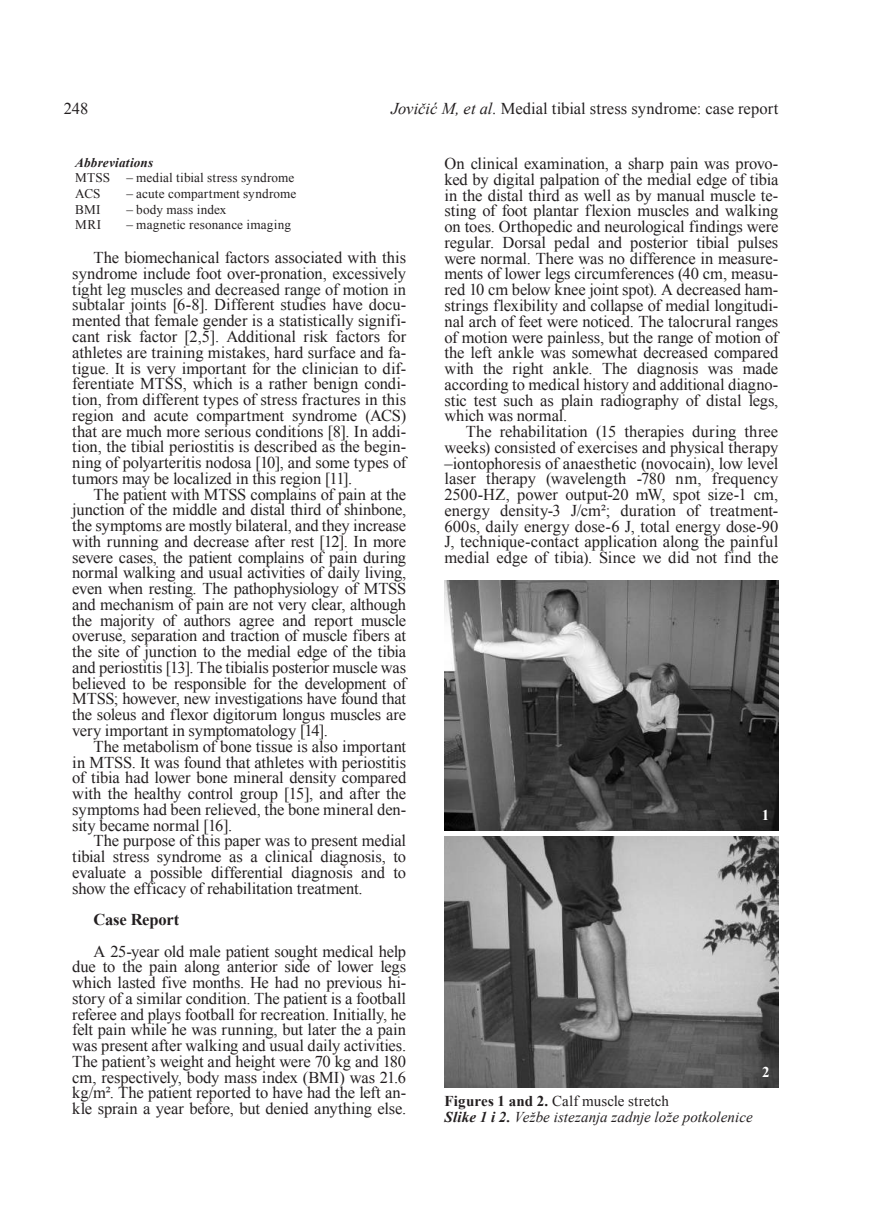
<style>
.page{position:relative;width:872px;height:1212px;background:#fff}
.page>*{position:absolute;margin:0;border:0;box-sizing:border-box;transform-origin:0 0}
.t1{font:16.5px/15.8px "Times New Roman";letter-spacing:-.005em;color:#231f20;text-align:justify}
.t2{font:700 16.5px "Times New Roman";letter-spacing:-.01em;color:#231f20}
.t3{font:italic 15px/15.8px "Times New Roman";letter-spacing:.005em;color:#231f20}
.t4{font:700 15px "Times New Roman";color:#fff}
.t5{font:13.2px/15.8px "Times New Roman";letter-spacing:.01em;color:#231f20}
.t6{font:italic 700 13.2px "Times New Roman";letter-spacing:.015em;color:#231f20}
.s1{font-style:italic}
.s2{color:#252525}
.s3{font-weight:700;font-style:normal}
.s4{font-style:normal}
.s5{font-weight:700}
</style>
<div class="page">
<img style="left:444px;top:580px;width:334px;height:251px">
<img style="left:444px;top:837px;width:334px;height:250px">
<p class="t1" style="left:64px;top:100px;width:26px">248</p>
<p class="t1" style="left:391px;top:100px;width:389px"><span class="s1">Jovičić M, et al.</span> Medial tibial stress syndrome: case report</p>
<p class="t6" style="left:75px;top:153px;width:79px">Abbreviations</p>
<p class="t5" style="left:75px;top:170px;width:221px">MTSS – medial tibial stress syndrome<br>ACS</p>
<p class="t5" style="left:126px;top:185px;width:172px">– acute compartment syndrome</p>
<p class="t5" style="left:75px;top:201px;width:27px">BMI</p>
<p class="t5" style="left:126px;top:201px;width:102px">– body mass index</p>
<p class="t5" style="left:75px;top:217px;width:27px">MRI</p>
<p class="t5" style="left:126px;top:217px;width:166px">– magnetic resonance imaging</p>
<p class="t1" style="left:72px;top:250px;width:335px;text-indent:21px">The biomechanical factors associated with this syndrome include foot over-pronation, <span class="s2">excessively tight leg muscles and decreased range of motion in subtalar joints</span> [6-8]. Different studies have docu&shy;mented that female gender is a statistically signifi&shy;cant risk factor [2,5]. Additional risk factors for athletes are training mistakes, hard surface and fa&shy;tigue. It is very important for the clinician to dif&shy;ferentiate MTSS, which is a rather benign condi&shy;tion, from different types of stress fractures in this region and acute compartment syndrome (ACS) that are much more serious conditions [8]. In addi&shy;tion, the tibial periostitis is described as the begin&shy;ning of polyarteritis nodosa [10], and some types of tumors may be localized in this region [11].</p>
<p class="t1" style="left:72px;top:486px;width:335px;text-indent:21px">The patient with MTSS complains of pain at the junction of the middle and distal third of shinbone, the symptoms are mostly bilateral, and they increase with running and decrease after rest [12]. In more severe cases, the patient complains of pain during normal walking and usual activities of daily living, even when resting. The pathophysiology of MTSS and mechanism of pain are not very clear, although the majority of authors agree and report muscle overuse, separation and traction of muscle fibers at the site of junction to the medial edge of the tibia and periostitis [13]. The tibialis posterior muscle was believed to be responsible for the development of MTSS; however, new investigations have found that the soleus and flexor digitorum longus muscles are very important in symptomatology [14].</p>
<p class="t1" style="left:72px;top:738px;width:335px;text-indent:21px">The metabolism of bone tissue is also important in MTSS. It was found that athletes with periostitis of tibia had lower bone mineral density compared with the healthy control group [15], and after the symptoms had been relieved, the bone mineral den&shy;sity became normal [16].</p>
<p class="t1" style="left:72px;top:833px;width:335px;text-indent:21px">The purpose of this paper was to present medial tibial stress syndrome as a clinical diagnosis, to evaluate a possible differential diagnosis and to show the efficacy of rehabilitation treatment.</p>
<p class="t2" style="left:94px;top:908px;width:87px">Case Report</p>
<p class="t1" style="left:72px;top:943px;width:335px;text-indent:21px">A 25-year old male patient sought medical help due to the pain along anterior side of lower legs which lasted five months. He had no previous hi&shy;story of a similar condition. The patient is a football referee and plays football for recreation. Initially, he felt pain while he was running, but later the a pain was present after walking and usual daily activities.<br>The patient’s weight and height were 70 kg and 180 cm, respectively, body mass index (BMI) was 21.6 kg/m². The patient reported to have had the left an&shy;kle sprain a year before, but denied anything else.</p>
<p class="t1" style="left:444px;top:155px;width:335px">On clinical examination, a sharp pain was provo&shy;ked by digital palpation of the medial edge of tibia in the distal third as well as by manual muscle te&shy;sting of foot plantar flexion muscles and walking on toes. Orthopedic and neurological findings were regular. Dorsal pedal and posterior tibial pulses were normal. There was no difference in measure&shy;ments of lower legs circumferences (40 cm, measu&shy;red 10 cm below knee joint spot). A decreased ham&shy;strings flexibility and collapse of medial longitudi&shy;nal arch of feet were noticed. The talocrural ranges of motion were painless, but the range of motion of the left ankle was somewhat decreased compared with the right ankle. The diagnosis was made according to medical history and additional diagno&shy;stic test such as plain radiography of distal legs, which was normal.</p>
<p class="t1" style="left:444px;top:423px;width:335px;text-indent:21px">The rehabilitation (15 therapies during three weeks) consisted of exercises and physical therapy –iontophoresis of anaesthetic (novocain), low level laser therapy (wavelength -780 nm, frequency 2500-HZ, power output-20 mW, spot size-1 cm, energy density-3 J/cm²; duration of treatment-600s, daily energy dose-6 J, total energy dose-90<br>J, technique-contact application along the painful medial edge of tibia). Since we did not find the</p>
<p class="t4" style="left:762px;top:804px;width:9px">1</p>
<p class="t3" style="left:444px;top:1093px;width:310px"><span class="s3">Figures 1 and 2.</span> <span class="s4">Calf muscle stretch<br></span><span class="s5">Slike 1 i 2.</span> Vežbe istezanja zadnje lože potkolenice</p>
<p class="t4" style="left:762px;top:1061px;width:9px">2</p>
</div>
